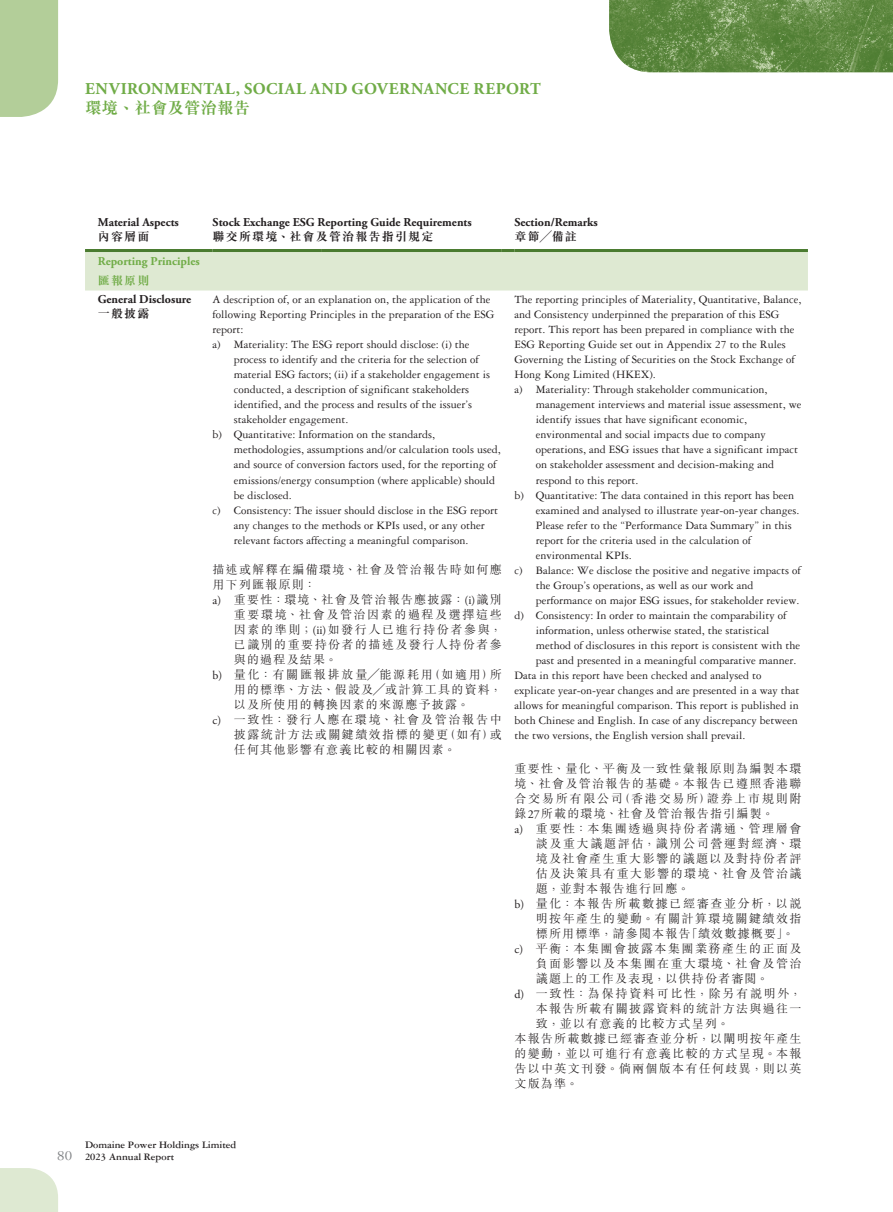
<style>
.page{position:relative;width:893px;height:1212px;background:#fff}
.page>*{position:absolute;margin:0;border:0;box-sizing:border-box;transform-origin:0 0}
.t1{font:700 16.5px "Adobe Garamond Pro";letter-spacing:.035em;color:#70ac47}
.t2{font:700 16.5px "M Sung HK";color:#70ac47}
.t3{font:12px/15px "Garamond 3 LT Std";color:#231f20}
.t4{font:300 12px "M Sung HK";letter-spacing:.115em;color:#231f20}
.t5{font:700 12px "Adobe Garamond Pro";color:#231f20}
.t6{font:300 12px "M Sung HK";letter-spacing:.14em;color:#231f20}
.t7{font:300 12px "M Sung HK";letter-spacing:.15em;color:#231f20}
.t8{font:700 12px "M Sung HK";letter-spacing:.1em;color:#231f20}
.t9{font:300 12px "M Sung HK";letter-spacing:.155em;color:#231f20}
.t10{font:300 12px "M Sung HK";letter-spacing:.145em;color:#231f20}
.t11{font:300 12px "M Sung HK";letter-spacing:.135em;color:#231f20}
.t12{font:700 12px "Adobe Garamond Pro";color:#70ac47}
.t13{font:700 12px "M Sung HK";color:#70ac47}
.t14{font:700 10.5px/12px "Garamond 3 LT Std";color:#231f20}
.s1{font-family:"Adobe Garamond Pro";font-weight:400}
.s2{font-weight:400;font-size:15px;color:#808285}
</style>
<div class="page">
<div style="left:0;top:0;width:58px;height:117px;background:#b3ce99"></div>
<svg style="left:0;top:1168px;width:58px;height:44px;background:#e0ead5"></svg>
<svg style="left:609px;top:0;width:284px;height:72px;background:#668e49"></svg>
<div style="left:85px;top:249px;width:723px;height:41px;background:#dee9d2"></div>
<hr style="left:514px;top:249px;width:294px;height:3px;background:#4a7b30">
<h1 class="t1" style="left:85px;top:79px;width:457px">Environmental, Social and Governance Report</h1>
<h1 class="t2" style="left:85px;top:100px;width:166px">環境、社會及管治報告</h1>
<p class="t5" style="left:98px;top:215px;width:83px">Material Aspects</p>
<p class="t5" style="left:213px;top:215px;width:261px">Stock Exchange ESG Reporting Guide Requirements</p>
<p class="t5" style="left:514px;top:215px;width:85px">Section/Remarks</p>
<p class="t8" style="left:98px;top:231px;width:53px">內容層面</p>
<p class="t8" style="left:213px;top:231px;width:222px">聯交所環境、社會及管治報告指引規定</p>
<p class="t8" style="left:514px;top:231px;width:64px">章節╱備註</p>
<p class="t12" style="left:98px;top:254px;width:104px">Reporting Principles</p>
<p class="t13" style="left:98px;top:274px;width:53px">匯報原則</p>
<p class="t5" style="left:98px;top:293px;width:95px">General Disclosure</p>
<p class="t8" style="left:98px;top:308px;width:53px">一般披露</p>
<p class="t3" style="left:213px;top:292px;width:283px">A description of, or an explanation on, the application of the following Reporting Principles in the preparation of the ESG report:<br>a) Materiality: The ESG report should disclose: (i) the</p>
<p class="t3" style="left:234px;top:352px;width:246px">process to identify and the criteria for the selection of</p>
<p class="t3" style="left:234px;top:367px;width:258px">material ESG factors; (ii) if a stakeholder engagement is</p>
<p class="t3" style="left:234px;top:382px;width:237px">conducted, a description of significant stakeholders</p>
<p class="t3" style="left:234px;top:397px;width:240px">identified, and the process and results of the issuer’s</p>
<p class="t3" style="left:234px;top:412px;width:116px">stakeholder engagement.</p>
<p class="t3" style="left:213px;top:427px;width:224px">b) Quantitative: Information on the standards,</p>
<p class="t3" style="left:234px;top:442px;width:268px">methodologies, assumptions and/or calculation tools used,</p>
<p class="t3" style="left:234px;top:457px;width:264px">and source of conversion factors used, for the reporting of</p>
<p class="t3" style="left:234px;top:472px;width:263px">emissions/energy consumption (where applicable) should</p>
<p class="t3" style="left:234px;top:487px;width:59px">be disclosed.</p>
<p class="t3" style="left:213px;top:502px;width:287px">c) Consistency: The issuer should disclose in the ESG report</p>
<p class="t3" style="left:234px;top:517px;width:252px">any changes to the methods or KPIs used, or any other</p>
<p class="t3" style="left:234px;top:532px;width:236px">relevant factors affecting a meaningful comparison.</p>
<p class="t4" style="left:213px;top:561px;width:291px">描述或解釋在編備環境、社會及管治報告時如何應</p>
<p class="t4" style="left:213px;top:576px;width:105px">用下列匯報原則：</p>
<p class="t4" style="left:213px;top:591px;width:291px"><span class="s1">a)</span> 重要性：環境、社會及管治報告應披露：<span class="s1">(i)</span>識別</p>
<p class="t11" style="left:234px;top:606px;width:269px">重要環境、社會及管治因素的過程及選擇這些</p>
<p class="t6" style="left:234px;top:621px;width:269px">因素的準則；<span class="s1">(ii)</span>如發行人已進行持份者參與，</p>
<p class="t4" style="left:234px;top:636px;width:269px">已識別的重要持份者的描述及發行人持份者參</p>
<p class="t4" style="left:234px;top:651px;width:105px">與的過程及結果。</p>
<p class="t9" style="left:213px;top:666px;width:291px"><span class="s1">b)</span> 量化：有關匯報排放量╱能源耗用（如適用）所</p>
<p class="t4" style="left:234px;top:681px;width:269px">用的標準、方法、假設及╱或計算工具的資料，</p>
<p class="t4" style="left:234px;top:696px;width:237px">以及所使用的轉換因素的來源應予披露。</p>
<p class="t7" style="left:213px;top:711px;width:291px"><span class="s1">c)</span> 一致性：發行人應在環境、社會及管治報告中</p>
<p class="t4" style="left:234px;top:726px;width:269px">披露統計方法或關鍵績效指標的變更（如有）或</p>
<p class="t4" style="left:234px;top:741px;width:223px">任何其他影響有意義比較的相關因素。</p>
<p class="t3" style="left:514px;top:292px;width:288px">The reporting principles of Materiality, Quantitative, Balance, and Consistency underpinned the preparation of this ESG report. This report has been prepared in compliance with the ESG Reporting Guide set out in Appendix 27 to the Rules Governing the Listing of Securities on the Stock Exchange of Hong Kong Limited (HKEX).<br>a) Materiality: Through stakeholder communication,</p>
<p class="t3" style="left:536px;top:397px;width:267px">management interviews and material issue assessment, we</p>
<p class="t3" style="left:536px;top:412px;width:213px">identify issues that have significant economic,</p>
<p class="t3" style="left:536px;top:427px;width:231px">environmental and social impacts due to company</p>
<p class="t3" style="left:536px;top:442px;width:264px">operations, and ESG issues that have a significant impact</p>
<p class="t3" style="left:536px;top:457px;width:240px">on stakeholder assessment and decision-making and</p>
<p class="t3" style="left:536px;top:472px;width:104px">respond to this report.</p>
<p class="t3" style="left:514px;top:487px;width:281px">b) Quantitative: The data contained in this report has been</p>
<p class="t3" style="left:536px;top:502px;width:265px">examined and analysed to illustrate year-on-year changes.</p>
<p class="t3" style="left:536px;top:517px;width:257px">Please refer to the “Performance Data Summary” in this</p>
<p class="t3" style="left:536px;top:532px;width:217px">report for the criteria used in the calculation of</p>
<p class="t3" style="left:536px;top:547px;width:97px">environmental KPIs.</p>
<p class="t3" style="left:514px;top:562px;width:288px">c) Balance: We disclose the positive and negative impacts of</p>
<p class="t3" style="left:536px;top:577px;width:219px">the Group’s operations, as well as our work and</p>
<p class="t3" style="left:536px;top:592px;width:265px">performance on major ESG issues, for stakeholder review.</p>
<p class="t3" style="left:514px;top:607px;width:273px">d) Consistency: In order to maintain the comparability of</p>
<p class="t3" style="left:536px;top:622px;width:235px">information, unless otherwise stated, the statistical</p>
<p class="t3" style="left:536px;top:637px;width:266px">method of disclosures in this report is consistent with the</p>
<p class="t3" style="left:536px;top:652px;width:262px">past and presented in a meaningful comparative manner.</p>
<p class="t3" style="left:514px;top:667px;width:248px">Data in this report have been checked and analysed to</p>
<p class="t3" style="left:514px;top:682px;width:286px">explicate year-on-year changes and are presented in a way that</p>
<p class="t3" style="left:514px;top:697px;width:286px">allows for meaningful comparison. This report is published in</p>
<p class="t3" style="left:514px;top:712px;width:285px">both Chinese and English. In case of any discrepancy between</p>
<p class="t3" style="left:514px;top:727px;width:232px">the two versions, the English version shall prevail.</p>
<p class="t4" style="left:514px;top:760px;width:288px">重要性、量化、平衡及一致性彙報原則為編製本環</p>
<p class="t4" style="left:514px;top:775px;width:288px">境、社會及管治報告的基礎。本報告已遵照香港聯</p>
<p class="t7" style="left:514px;top:790px;width:289px">合交易所有限公司（香港交易所）證券上市規則附</p>
<p class="t4" style="left:514px;top:805px;width:261px">錄<span class="s1">27</span>所載的環境、社會及管治報告指引編製。</p>
<p class="t6" style="left:514px;top:820px;width:289px"><span class="s1">a)</span> 重要性：本集團透過與持份者溝通、管理層會</p>
<p class="t6" style="left:536px;top:835px;width:267px">談及重大議題評估，識別公司營運對經濟、環</p>
<p class="t4" style="left:536px;top:850px;width:267px">境及社會產生重大影響的議題以及對持份者評</p>
<p class="t4" style="left:536px;top:865px;width:267px">估及決策具有重大影響的環境、社會及管治議</p>
<p class="t4" style="left:536px;top:880px;width:155px">題，並對本報告進行回應。</p>
<p class="t6" style="left:514px;top:895px;width:289px"><span class="s1">b)</span> 量化：本報告所載數據已經審查並分析，以說</p>
<p class="t4" style="left:536px;top:910px;width:267px">明按年產生的變動。有關計算環境關鍵績效指</p>
<p class="t4" style="left:536px;top:925px;width:260px">標所用標準，請參閱本報告「績效數據概要」。</p>
<p class="t4" style="left:514px;top:940px;width:289px"><span class="s1">c)</span> 平衡：本集團會披露本集團業務產生的正面及</p>
<p class="t4" style="left:536px;top:955px;width:267px">負面影響以及本集團在重大環境、社會及管治</p>
<p class="t4" style="left:536px;top:970px;width:234px">議題上的工作及表現，以供持份者審閱。</p>
<p class="t10" style="left:514px;top:985px;width:289px"><span class="s1">d)</span> 一致性：為保持資料可比性，除另有說明外，</p>
<p class="t4" style="left:536px;top:1000px;width:267px">本報告所載有關披露資料的統計方法與過往一</p>
<p class="t4" style="left:536px;top:1015px;width:195px">致，並以有意義的比較方式呈列。</p>
<p class="t4" style="left:514px;top:1030px;width:289px">本報告所載數據已經審查並分析，以闡明按年產生</p>
<p class="t4" style="left:514px;top:1045px;width:288px">的變動，並以可進行有意義比較的方式呈現。本報</p>
<p class="t4" style="left:514px;top:1060px;width:288px">告以中英文刊發。倘兩個版本有任何歧異，則以英</p>
<p class="t4" style="left:514px;top:1075px;width:65px">文版為準。</p>
<p class="t14" style="left:57px;top:1139px;width:181px;text-indent:28px">Domaine Power Holdings Limited<br><span class="s2">80</span> 2023 Annual Report</p>
</div>
